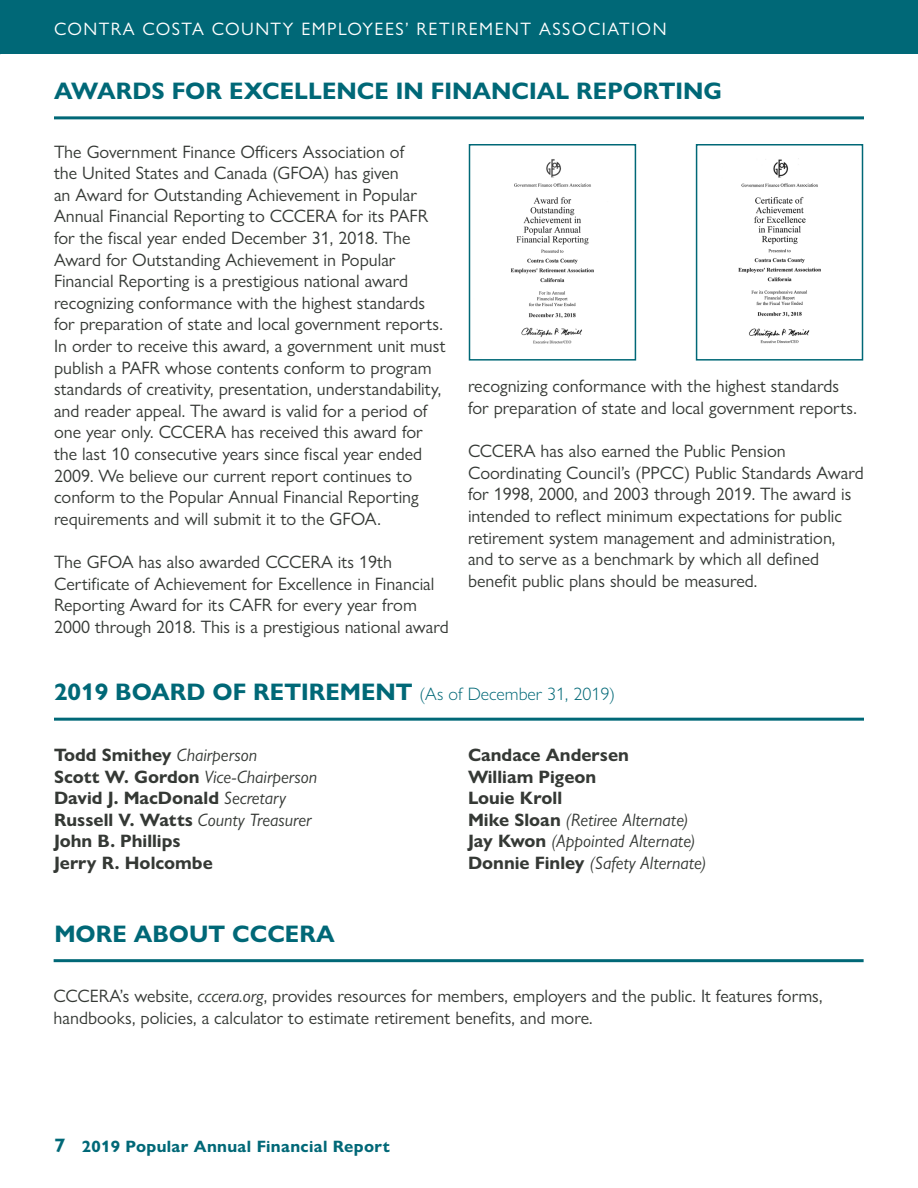
<style>
.page{position:relative;width:918px;height:1188px;background:#fff}
.page>*{position:absolute;margin:0;border:0;box-sizing:border-box;transform-origin:0 0}
.t1{font:700 24px "Gill Sans Nova";color:#006877}
.t2{font:18px/21.6px "Gill Sans Nova";color:#353935}
.t3{font:italic 18px "Gill Sans Nova";color:#353935}
.t4{font:700 18px "Gill Sans Nova";color:#353935}
.t5{font:18px "Gill Sans Nova";letter-spacing:.08em;color:#fff}
.t6{font:700 16.5px "Gill Sans Nova";letter-spacing:.02em;color:#006877}
.s1{font-weight:300;font-size:18px}
.s2{font-weight:400;font-style:italic}
.s3{font-weight:700;font-style:normal}
.s4{font-style:italic}
.s5{font-size:19.5px}
</style>
<div class="page">
<hr style="left:54px;top:116px;width:810px;height:3px;background:#006877">
<hr style="left:54px;top:959px;width:810px;height:3px;background:#006877">
<hr style="left:54px;top:718px;width:810px;height:3px;background:#006877">
<img style="left:738px;top:158px;width:83px;height:186px">
<div style="left:696px;top:144px;width:167px;height:217px;border:2px solid #006877"></div>
<img style="left:511px;top:159px;width:83px;height:185px">
<div style="left:469px;top:144px;width:167px;height:217px;border:2px solid #006877"></div>
<div style="left:0;top:0;width:918px;height:54px;background:#006877"></div>
<p class="t5" style="left:54px;top:18px;width:614px">CONTRA COSTA COUNTY EMPLOYEES’ RETIREMENT ASSOCIATION</p>
<p class="t1" style="left:54px;top:76px;width:670px">AWARDS FOR EXCELLENCE IN FINANCIAL REPORTING</p>
<p class="t2" style="left:54px;top:140px;width:393px">The Government Finance Officers Association of<br>the United States and Canada (GFOA) has given<br>an Award for Outstanding Achievement in Popular Annual Financial Reporting to CCCERA for its PAFR for the fiscal year ended December 31, 2018. The Award for Outstanding Achievement in Popular Financial Reporting is a prestigious national award recognizing conformance with the highest standards for preparation of state and local government reports.<br>In order to receive this award, a government unit must publish a PAFR whose contents conform to program standards of creativity, presentation, understandability, and reader appeal. The award is valid for a period of one year only. CCCERA has received this award for the last 10 consecutive years since fiscal year ended 2009. We believe our current report continues to conform to the Popular Annual Financial Reporting requirements and will submit it to the GFOA.</p>
<p class="t2" style="left:54px;top:551px;width:396px">The GFOA has also awarded CCCERA its 19th Certificate of Achievement for Excellence in Financial Reporting Award for its CAFR for every year from 2000 through 2018. This is a prestigious national award</p>
<p class="t2" style="left:468px;top:375px;width:390px">recognizing conformance with the highest standards for preparation of state and local government reports.</p>
<p class="t2" style="left:468px;top:440px;width:397px">CCCERA has also earned the Public Pension Coordinating Council’s (PPCC) Public Standards Award for 1998, 2000, and 2003 through 2019. The award is intended to reflect minimum expectations for public retirement system management and administration, and to serve as a benchmark by which all defined benefit public plans should be measured.</p>
<p class="t1" style="left:54px;top:677px;width:562px">2019 BOARD OF RETIREMENT <span class="s1">(As of December 31, 2019)</span></p>
<p class="t4" style="left:54px;top:744px;width:205px">Todd Smithey <span class="s2">Chairperson</span></p>
<p class="t3" style="left:54px;top:765px;width:265px"><span class="s3">Scott W. Gordon</span> Vice-Chairperson</p>
<p class="t4" style="left:54px;top:787px;width:233px">David J. MacDonald <span class="s2">Secretary</span></p>
<p class="t3" style="left:54px;top:809px;width:259px"><span class="s3">Russell V. Watts</span> County Treasurer</p>
<p class="t4" style="left:54px;top:830px;width:128px">John B. Phillips</p>
<p class="t4" style="left:54px;top:852px;width:160px">Jerry R. Holcombe</p>
<p class="t1" style="left:54px;top:919px;width:282px">MORE ABOUT CCCERA</p>
<p class="t4" style="left:468px;top:744px;width:162px">Candace Andersen</p>
<p class="t4" style="left:468px;top:765px;width:130px">William Pigeon</p>
<p class="t4" style="left:468px;top:787px;width:96px">Louie Kroll</p>
<p class="t3" style="left:468px;top:809px;width:222px"><span class="s3">Mike Sloan</span> (Retiree Alternate)</p>
<p class="t3" style="left:468px;top:830px;width:229px"><span class="s3">Jay Kwon</span> (Appointed Alternate)</p>
<p class="t3" style="left:468px;top:852px;width:240px"><span class="s3">Donnie Finley</span> (Safety Alternate)</p>
<p class="t2" style="left:54px;top:985px;width:770px">CCCERA’s website, <span class="s4">cccera.org</span>, provides resources for members, employers and the public. It features forms, handbooks, policies, a calculator to estimate retirement benefits, and more.</p>
<p class="t6" style="left:54px;top:1136px;width:337px"><span class="s5">7</span> 2019 Popular Annual Financial Report</p>
</div>
